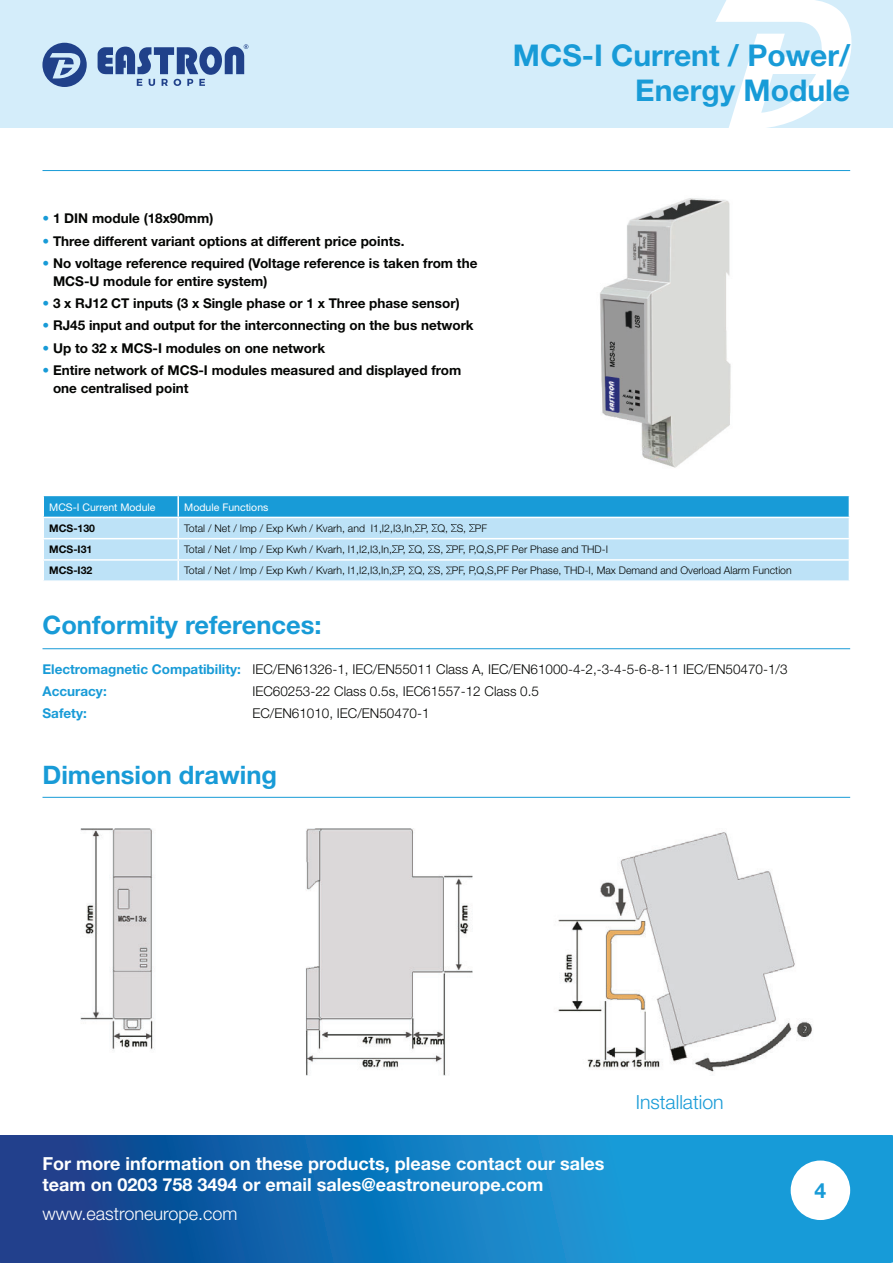
<style>
.page{position:relative;width:893px;height:1263px;background:#fff}
.page>*{position:absolute;margin:0;border:0;box-sizing:border-box;transform-origin:0 0}
.t1{font:700 30px/34.5px "Helvetica Neue";color:#189bd7;text-align:right}
.t2{font:700 25.5px "Helvetica Neue";color:#189bd7}
.t3{font:700 21px "Helvetica Neue";color:#189bd7}
.t4{font:300 19.5px "Helvetica Neue";color:#189bd7}
.t5{font:700 18px/21px "Helvetica Neue";color:#fff}
.t6{font:300 18px "Helvetica Neue";color:#fff}
.t7{font:700 13.5px/18px "Helvetica Neue";color:#040503}
.t8{font:300 13.5px/22.2px "Helvetica Neue";color:#040503}
.t9{font:700 13.5px "Helvetica Neue";color:#189bd7}
.t10{font:300 10.5px "Helvetica Neue";color:#040503}
.t11{font:10.5px "Helvetica Neue";color:#fff}
.t12{font:700 10.5px "Helvetica Neue";color:#040503}
.s1{color:#189bd7}
.s2{font-weight:700;color:#189bd7}
</style>
<div class="page">
<div style="left:0;top:0;width:893px;height:128px;background:#d4edfa"></div>
<svg style="left:715px;top:0;width:136px;height:128px"></svg>
<hr style="left:43px;top:797px;width:807px;height:1px;background:#189bd7">
<hr style="left:43px;top:648px;width:807px;height:1px;background:#189bd7">
<svg style="left:98px;top:44px;width:150px;height:42px"></svg>
<svg style="left:42px;top:43px;width:45px;height:44px"></svg>
<img style="left:80px;top:828px;width:732px;height:248px">
<svg style="left:0;top:1135px;width:893px;height:128px;background:#1577bb"></svg>
<div style="left:791px;top:1161px;width:59px;height:59px;background:#fff;border-radius:50%"></div>
<hr style="left:43px;top:170px;width:807px;height:1px;background:#189bd7">
<img style="left:600px;top:198px;width:131px;height:270px">
<svg style="left:43px;top:495px;width:807px;height:85px;background:#99d2ef"></svg>
<h1 class="t1" style="left:513px;top:41px;width:339px">MCS-I Current / Power/<br>Energy Module</h1>
<p class="t7" style="left:43px;top:211px;width:172px"><span class="s1">•</span> 1 DIN module (18x90mm)</p>
<p class="t7" style="left:43px;top:233px;width:363px"><span class="s1">•</span> Three different variant options at different price points.</p>
<p class="t7" style="left:53px;top:255px;width:426px;text-indent:-11px"><span class="s1">•</span> No voltage reference required (Voltage reference is taken from the<br>MCS-U module for entire system)</p>
<p class="t7" style="left:43px;top:295px;width:419px"><span class="s1">•</span> 3 x RJ12 CT inputs (3 x Single phase or 1 x Three phase sensor)</p>
<p class="t7" style="left:43px;top:318px;width:433px"><span class="s1">•</span> RJ45 input and output for the interconnecting on the bus network</p>
<p class="t7" style="left:43px;top:340px;width:284px"><span class="s1">•</span> Up to 32 x MCS-I modules on one network</p>
<p class="t7" style="left:53px;top:362px;width:410px;text-indent:-11px"><span class="s1">•</span> Entire network of MCS-I modules measured and displayed from one centralised point</p>
<p class="t11" style="left:49px;top:503px;width:108px">MCS-I Current Module</p>
<p class="t11" style="left:184px;top:503px;width:86px">Module Functions</p>
<p class="t12" style="left:49px;top:524px;width:47px">MCS-130</p>
<p class="t10" style="left:184px;top:524px;width:304px">Total / Net / Imp / Exp Kwh / Kvarh, and I1,I2,I3,In, P, Q, S, PF</p>
<p class="t12" style="left:49px;top:545px;width:45px">MCS-I31</p>
<p class="t10" style="left:184px;top:545px;width:425px">Total / Net / Imp / Exp Kwh / Kvarh, I1,I2,I3,In, P, Q, S, PF, P,Q,S,PF Per Phase and THD-I</p>
<p class="t12" style="left:49px;top:567px;width:45px">MCS-I32</p>
<p class="t10" style="left:184px;top:567px;width:609px">Total / Net / Imp / Exp Kwh / Kvarh, I1,I2,I3,In, P, Q, S, PF, P,Q,S,PF Per Phase, THD-I, Max Demand and Overload Alarm Function</p>
<h2 class="t2" style="left:43px;top:616px;width:280px">Conformity references:</h2>
<p class="t8" style="left:43px;top:659px;width:746px"><span class="s2">Electromagnetic Compatibility:</span> IEC/EN61326-1, IEC/EN55011 Class A, IEC/EN61000-4-2,-3-4-5-6-8-11 IEC/EN50470-1/3<br><span class="s2">Accuracy:</span></p>
<p class="t8" style="left:252px;top:681px;width:288px">IEC60253-22 Class 0.5s, IEC61557-12 Class 0.5</p>
<p class="t9" style="left:43px;top:708px;width:46px">Safety:</p>
<p class="t8" style="left:252px;top:704px;width:179px">EC/EN61010, IEC/EN50470-1</p>
<h2 class="t2" style="left:43px;top:765px;width:236px">Dimension drawing</h2>
<h3 class="t5" style="left:43px;top:1155px;width:564px">For more information on these products, please contact our sales team on 0203 758 3494 or email sales@eastroneurope.com</h3>
<h3 class="t6" style="left:43px;top:1207px;width:197px">www.eastroneurope.com</h3>
<h3 class="t4" style="left:636px;top:1095px;width:90px">Installation</h3>
<h3 class="t3" style="left:814px;top:1183px;width:13px">4</h3>
</div>
